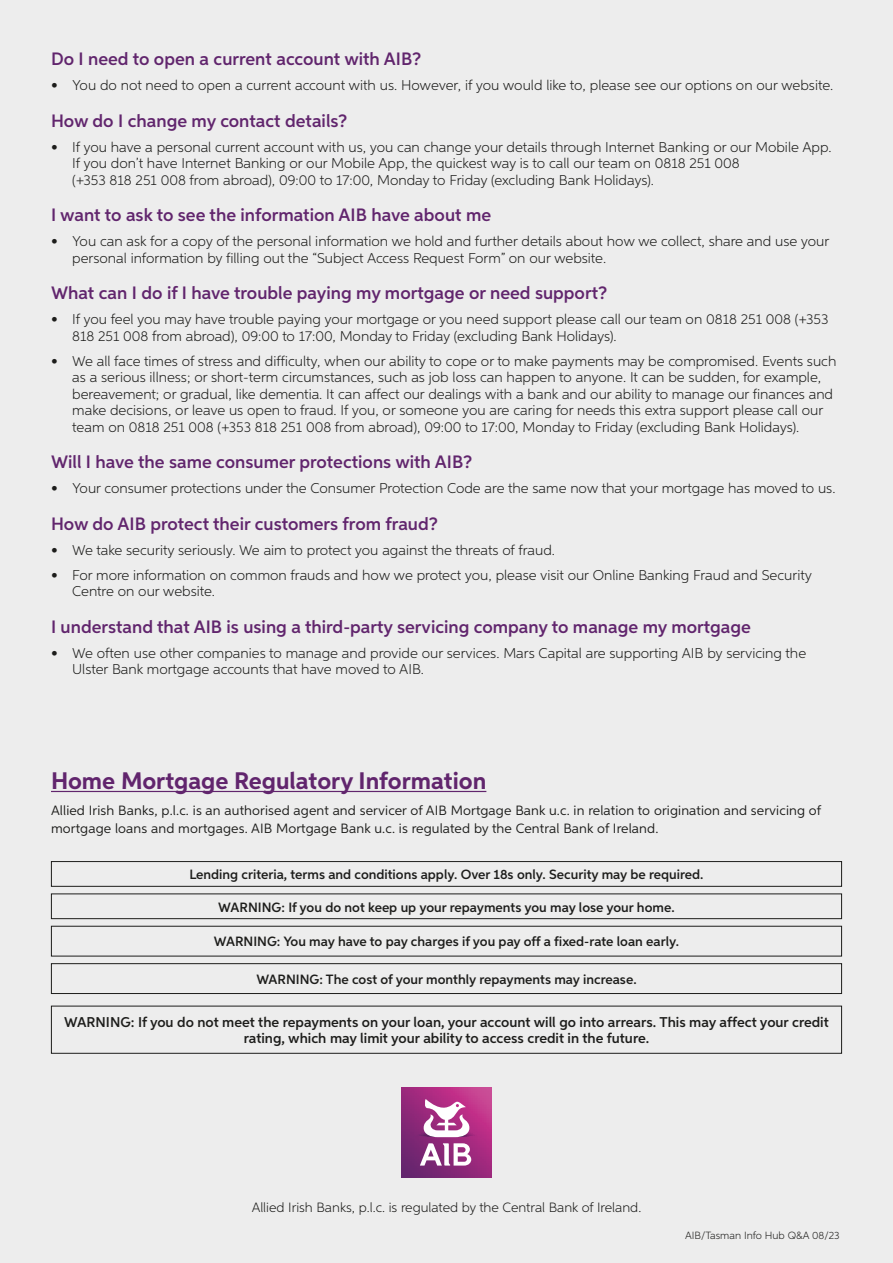
<style>
.page{position:relative;width:893px;height:1263px;background:#ededed}
.page>*{position:absolute;margin:0;border:0;box-sizing:border-box;transform-origin:0 0}
.Main_Heading{font:700 24px "Aspira";color:#61256d}
.Sub_Heading{font:600 18px "Aspira";color:#61256d}
.body_copy{font:300 14.25px/16.5px "Aspira";color:#1d1d1b}
.T_C_Body{font:600 14.25px/16.5px "Aspira";color:#1d1d1b;text-align:center}
.Body_Copy__80_K{font:600 13.5px "Aspira";color:#1d1d1b}
.Body_Copy__80_K-2{font:13.5px/18px "Aspira";letter-spacing:.01em;color:#1d1d1b}
.T_C_Heading{font:300 13.5px "Aspira";color:#1d1d1b}
.Main_Heading-2{font:300 10.5px "Aspira";color:#1d1d1b}
</style>
<div class="page">
<div style="left:51px;top:861px;width:791px;height:26px;border:1px solid #1d1d1b"></div>
<div style="left:51px;top:893px;width:791px;height:26px;border:1px solid #1d1d1b"></div>
<div style="left:51px;top:963px;width:791px;height:31px;border:1px solid #1d1d1b"></div>
<div style="left:51px;top:1006px;width:791px;height:48px;border:1px solid #1d1d1b"></div>
<hr style="left:51px;top:791px;width:435px;height:1px;background:#61256d">
<div style="left:51px;top:926px;width:791px;height:30px;border:1px solid #1d1d1b"></div>
<svg style="left:402px;top:1088px;width:89px;height:90px;background:#9a2c7d"></svg>
<svg style="left:424px;top:1099px;width:45px;height:38px;background:#d394bf"></svg>
<svg style="left:420px;top:1143px;width:51px;height:22px"></svg>
<p class="Sub_Heading" style="left:51px;top:48px;width:372px">Do I need to open a current account with AIB?</p>
<p class="body_copy" style="left:51px;top:77px;width:784px">• You do not need to open a current account with us. However, if you would like to, please see our options on our website.</p>
<p class="Sub_Heading" style="left:51px;top:109px;width:298px">How do I change my contact details?</p>
<p class="body_copy" style="left:72px;top:138px;width:761px;text-indent:-21px">• If you have a personal current account with us, you can change your details through Internet Banking or our Mobile App.<br>If you don’t have Internet Banking or our Mobile App, the quickest way is to call our team on 0818 251 008<br>(+353 818 251 008 from abroad), 09:00 to 17:00, Monday to Friday (excluding Bank Holidays).</p>
<p class="Sub_Heading" style="left:51px;top:204px;width:442px">I want to ask to see the information AIB have about me</p>
<p class="body_copy" style="left:72px;top:233px;width:758px;text-indent:-21px">• You can ask for a copy of the personal information we hold and further details about how we collect, share and use your personal information by filling out the “Subject Access Request Form” on our website.</p>
<p class="Sub_Heading" style="left:51px;top:282px;width:558px">What can I do if I have trouble paying my mortgage or need support?</p>
<p class="body_copy" style="left:72px;top:311px;width:758px;text-indent:-21px">• If you feel you may have trouble paying your mortgage or you need support please call our team on 0818 251 008 (+353<br>818 251 008 from abroad), 09:00 to 17:00, Monday to Friday (excluding Bank Holidays).</p>
<p class="body_copy" style="left:72px;top:352px;width:766px;text-indent:-21px">• We all face times of stress and difficulty, when our ability to cope or to make payments may be compromised. Events such as a serious illness; or short-term circumstances, such as job loss can happen to anyone. It can be sudden, for example, bereavement; or gradual, like dementia. It can affect our dealings with a bank and our ability to manage our finances and make decisions, or leave us open to fraud. If you, or someone you are caring for needs this extra support please call our team on 0818 251 008 (+353 818 251 008 from abroad), 09:00 to 17:00, Monday to Friday (excluding Bank Holidays).</p>
<p class="Sub_Heading" style="left:51px;top:451px;width:423px">Will I have the same consumer protections with AIB?</p>
<p class="body_copy" style="left:51px;top:480px;width:786px">• Your consumer protections under the Consumer Protection Code are the same now that your mortgage has moved to us.</p>
<p class="Sub_Heading" style="left:51px;top:512px;width:388px">How do AIB protect their customers from fraud?</p>
<p class="body_copy" style="left:51px;top:541px;width:506px">• We take security seriously. We aim to protect you against the threats of fraud.</p>
<p class="body_copy" style="left:72px;top:566px;width:741px;text-indent:-21px">• For more information on common frauds and how we protect you, please visit our Online Banking Fraud and Security<br>Centre on our website.</p>
<p class="Sub_Heading" style="left:51px;top:615px;width:701px">I understand that AIB is using a third-party servicing company to manage my mortgage</p>
<p class="body_copy" style="left:72px;top:644px;width:735px;text-indent:-21px">• We often use other companies to manage and provide our services. Mars Capital are supporting AIB by servicing the<br>Ulster Bank mortgage accounts that have moved to AIB.</p>
<p class="Main_Heading" style="left:51px;top:766px;width:437px">Home Mortgage Regulatory Information</p>
<p class="Body_Copy__80_K-2" style="left:51px;top:801px;width:772px">Allied Irish Banks, p.l.c. is an authorised agent and servicer of AIB Mortgage Bank u.c. in relation to origination and servicing of mortgage loans and mortgages. AIB Mortgage Bank u.c. is regulated by the Central Bank of Ireland.</p>
<p class="Body_Copy__80_K" style="left:189px;top:866px;width:516px">Lending criteria, terms and conditions apply. Over 18s only. Security may be required.</p>
<p class="Body_Copy__80_K" style="left:218px;top:899px;width:458px">WARNING: If you do not keep up your repayments you may lose your home.</p>
<p class="Body_Copy__80_K" style="left:214px;top:933px;width:467px">WARNING: You may have to pay charges if you pay off a fixed-rate loan early.</p>
<p class="Body_Copy__80_K" style="left:256px;top:971px;width:382px">WARNING: The cost of your monthly repayments may increase.</p>
<p class="T_C_Body" style="left:64px;top:1014px;width:766px">WARNING: If you do not meet the repayments on your loan, your account will go into arrears. This may affect your credit rating, which may limit your ability to access credit in the future.</p>
<p class="T_C_Heading" style="left:252px;top:1199px;width:391px">Allied Irish Banks, p.l.c. is regulated by the Central Bank of Ireland.</p>
<p class="Main_Heading-2" style="left:685px;top:1229px;width:156px">AIB/Tasman Info Hub Q&amp;A 08/23</p>
</div>
